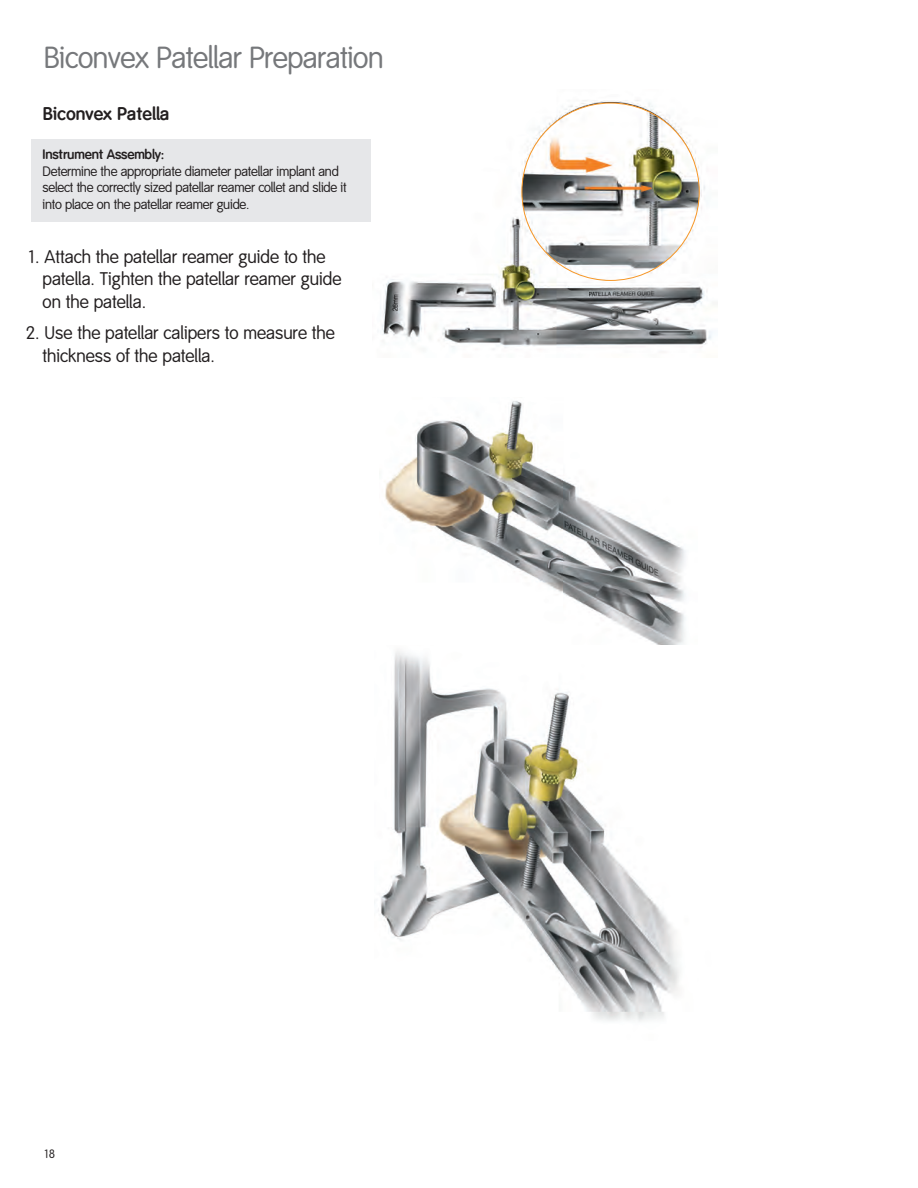
<style>
.page{position:relative;width:918px;height:1188px;background:#fff}
.page>*{position:absolute;margin:0;border:0;box-sizing:border-box;transform-origin:0 0}
.t1{font:30px "Smith&Nephew";letter-spacing:-.015em;color:#76787b}
.t2{font:18px/22.5px "Smith&Nephew";color:#231f20}
.t3{font:700 18px "Smith&Nephew";color:#231f20}
.t4{font:13.5px/16.5px "Smith&Nephew";letter-spacing:-.015em;color:#231f20}
.t5{font:700 13.5px "Smith&Nephew";letter-spacing:-.015em;color:#231f20}
.t6{font:12px "Smith&Nephew";color:#231f20}
</style>
<div class="page">
<img style="left:380px;top:100px;width:333px;height:250px">
<img style="left:385px;top:401px;width:301px;height:244px">
<img style="left:378px;top:650px;width:301px;height:371px">
<img style="left:522px;top:103px;width:177px;height:177px;border-radius:89px">
<div style="left:31px;top:139px;width:339px;height:82px;background:#e6e7e9"></div>
<h1 class="t1" style="left:44px;top:40px;width:341px">Biconvex Patellar Preparation</h1>
<p class="t3" style="left:43px;top:104px;width:128px">Biconvex Patella</p>
<p class="t5" style="left:43px;top:147px;width:123px">Instrument Assembly:</p>
<p class="t4" style="left:43px;top:163px;width:306px">Determine the appropriate diameter patellar implant and select the correctly sized patellar reamer collet and slide it into place on the patellar reamer guide.</p>
<p class="t2" style="left:43px;top:246px;width:300px;text-indent:-13px">1. Attach the patellar reamer guide to the patella. Tighten the patellar reamer guide on the patella.</p>
<p class="t2" style="left:43px;top:322px;width:294px;text-indent:-17px">2. Use the patellar calipers to measure the thickness of the patella.</p>
<p class="t6" style="left:45px;top:1147px;width:12px">18</p>
</div>
